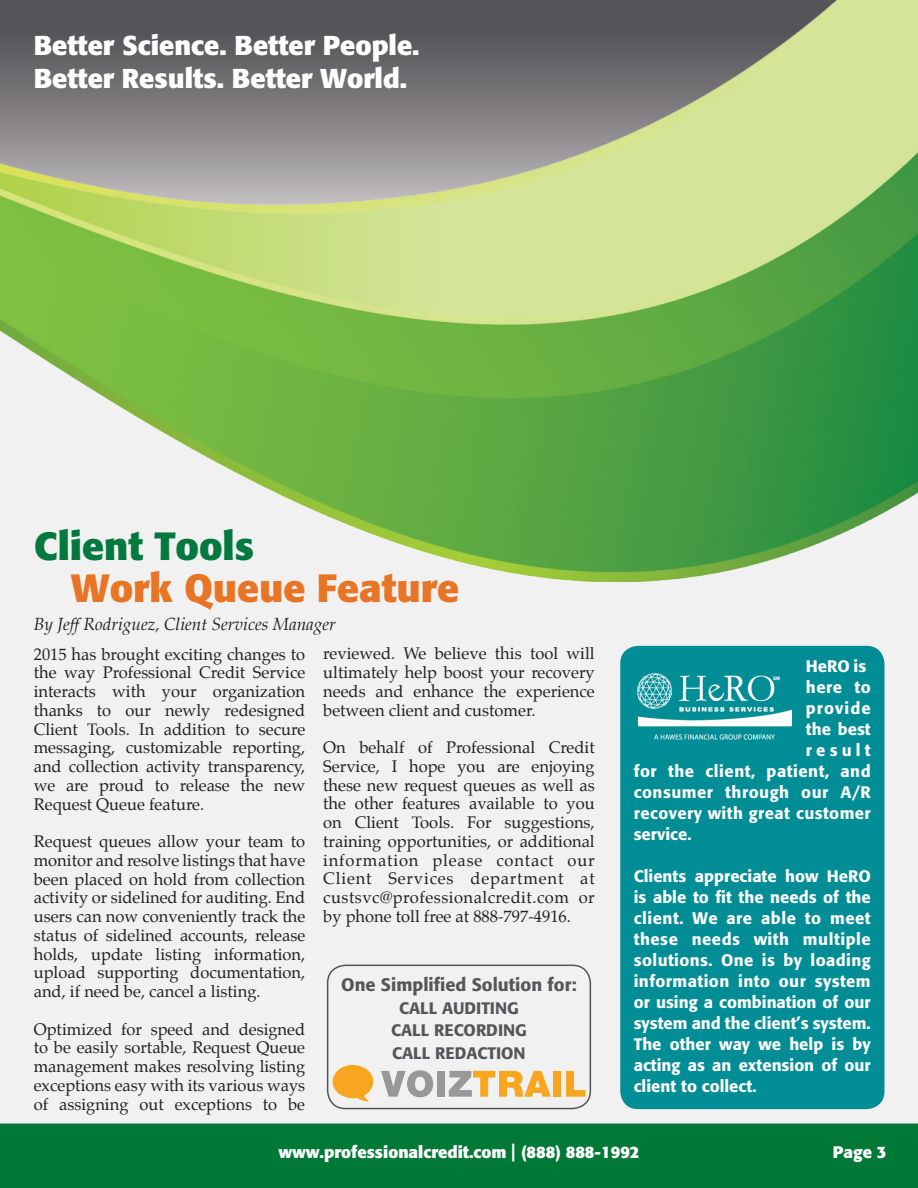
<style>
.page{position:relative;width:918px;height:1188px;background:#fff}
.page>*{position:absolute;margin:0;border:0;box-sizing:border-box;transform-origin:0 0}
.t1{font:700 39px "Formata";color:#e87425}
.t2{font:700 39px "Formata";color:#04793f}
.t3{font:700 27px/32.4px "Formata";color:#fff}
.t4{font:500 18px "Formata";color:#55565a}
.t5{font:italic 17.25px "Palatino";color:#231f20}
.t6{font:16.5px/18.8px "Palatino";color:#231f20;text-align:justify}
.t7{font:500 16.5px/21px "Formata";letter-spacing:.025em;color:#fff;text-align:justify}
.t8{font:700 16.5px "Formata";color:#fff}
.t9{font:500 16.5px "Formata";color:#55565a}
.t10{font:500 16.5px "Formata";color:#fff}
.t11{font:500 16.5px "Formata";letter-spacing:.065em;color:#fff}
.s1{font-size:17.85px}
</style>
<div class="page">
<div style="left:0;top:582px;width:918px;height:542px;background:#f1f1f1"></div>
<div style="left:0;top:1124px;width:918px;height:64px;background:#007836"></div>
<img style="left:0;top:0;width:918px;height:582px">
<div style="left:620px;top:646px;width:264px;height:463px;background:#008d96;border-radius:18px"></div>
<img style="left:637px;top:673px;width:155px;height:67px">
<svg style="left:381px;top:1070px;width:52px;height:27px"></svg>
<div style="left:437px;top:1071px;width:8px;height:26px;background:#989898"></div>
<svg style="left:449px;top:1071px;width:102px;height:26px"></svg>
<div style="left:553px;top:1071px;width:8px;height:26px;background:#f8a620"></div>
<svg style="left:566px;top:1071px;width:19px;height:26px"></svg>
<svg style="left:333px;top:1065px;width:40px;height:37px"></svg>
<div style="left:327px;top:965px;width:264px;height:144px;border:2px solid #54555a;border-radius:18px"></div>
<p class="t3" style="left:34px;top:29px;width:387px">Better Science. Better People.<br>Better Results. Better World.</p>
<p class="t2" style="left:34px;top:522px;width:222px">Client Tools</p>
<p class="t1" style="left:71px;top:564px;width:390px">Work Queue Feature</p>
<p class="t5" style="left:34px;top:609px;width:304px">By Jeff Rodriguez, Client Services Manager</p>
<p class="t6" style="left:34px;top:645px;width:273px">2015 has brought exciting changes to the way Professional Credit Service interacts with your organization thanks to our newly redesigned Client Tools. In addition to secure messaging, customizable reporting, and collection activity transparency, we are proud to release the new Request Queue feature.</p>
<p class="t6" style="left:34px;top:832px;width:273px">Request queues allow your team to monitor and resolve listings that have been placed on hold from collection activity or sidelined for auditing. End users can now conveniently track the status of sidelined accounts, release holds, update listing information, upload supporting documentation, and, if need be, cancel a listing.</p>
<p class="t6" style="left:34px;top:1020px;width:273px">Optimized for speed and designed to be easily sortable, Request Queue management makes resolving listing exceptions easy with its various ways of assigning out exceptions to be</p>
<p class="t6" style="left:323px;top:644px;width:273px">reviewed. We believe this tool will ultimately help boost your recovery needs and enhance the experience between client and customer.</p>
<p class="t6" style="left:323px;top:738px;width:273px">On behalf of Professional Credit Service, I hope you are enjoying these new request queues as well as the other features available to you on Client Tools. For suggestions, training opportunities, or additional information please contact our Client Services department at custsvc@professionalcredit.com or by phone toll free at 888-797-4916.</p>
<p class="t4" style="left:341px;top:974px;width:237px">One Simplified Solution for:</p>
<p class="t9" style="left:399px;top:998px;width:121px">CALL AUDITING</p>
<p class="t9" style="left:391px;top:1020px;width:137px">CALL RECORDING</p>
<p class="t9" style="left:392px;top:1043px;width:135px">CALL REDACTION</p>
<p class="t7" style="left:806px;top:656px;width:62px">HeRO is</p>
<p class="t7" style="left:806px;top:677px;width:66px">here to</p>
<p class="t11" style="left:806px;top:698px;width:66px">provide</p>
<p class="t7" style="left:806px;top:719px;width:66px">the best</p>
<p class="t7" style="left:806px;top:740px;width:66px">result</p>
<p class="t7" style="left:634px;top:761px;width:239px">for the client, patient, and</p>
<p class="t7" style="left:634px;top:782px;width:239px">consumer through our A/R</p>
<p class="t7" style="left:634px;top:803px;width:238px">recovery with great customer</p>
<p class="t10" style="left:634px;top:824px;width:59px">service.</p>
<p class="t7" style="left:634px;top:866px;width:239px">Clients appreciate how HeRO is able to fit the needs of the client. We are able to meet these needs with multiple solutions. One is by loading information into our system or using a combination of our system and the client’s system.<br>The other way we help is by acting as an extension of our client to collect.</p>
<p class="t8" style="left:278px;top:1141px;width:363px">www.professionalcredit.com <span class="s1">|</span> (888) 888-1992</p>
<p class="t8" style="left:833px;top:1142px;width:55px">Page 3</p>
</div>
